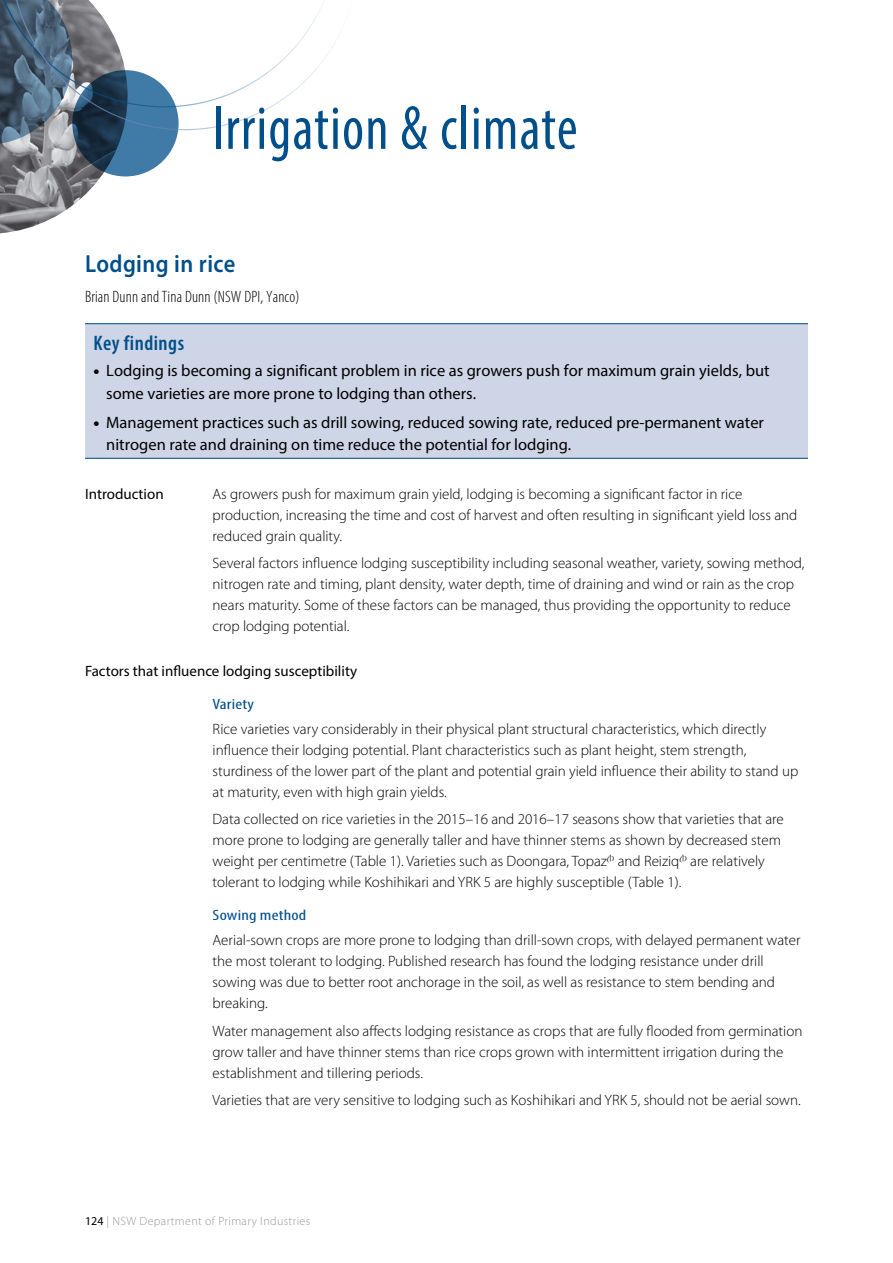
<style>
.page{position:relative;width:893px;height:1263px;background:#fff}
.page>*{position:absolute;margin:0;border:0;box-sizing:border-box;transform-origin:0 0}
.t1{font:condensed 62.7px "Myriad Pro";letter-spacing:.025em;color:#004f8a;scale:.91 1}
.t2{font:600 24.75px "Myriad Pro";letter-spacing:.02em;color:#004f8a;scale:.91 1}
.t3{font:600 condensed 21px "Myriad Pro";letter-spacing:.025em;color:#004f8a}
.t4{font:16.5px/22.5px "Myriad Pro";color:#000}
.t5{font:300 condensed 16.5px "Myriad Pro";letter-spacing:.01em;color:#000}
.t6{font:300 15px/21px "Myriad Pro";color:#000}
.t7{font:15px "Myriad Pro";color:#000}
.t8{font:condensed 15px "Myriad Pro";letter-spacing:.01em;color:#004f8a;scale:1.25 1}
.t9{font:300 12px "Myriad Pro";letter-spacing:.03em;color:#98989c}
.s1{font-weight:900}
.s2{font-weight:400;color:#000}
</style>
<div class="page">
<div style="left:85px;top:323px;width:723px;height:36px;background:#cdd5e7"></div>
<hr style="left:85px;top:323px;width:723px;height:1px;background:#004f8a">
<div style="left:85px;top:355px;width:723px;height:52px;background:#cdd5e7"></div>
<div style="left:85px;top:407px;width:723px;height:52px;background:#cdd5e7"></div>
<hr style="left:85px;top:458px;width:723px;height:1px;background:#004f8a">
<img style="left:0;top:145px;width:128px;height:88px">
<svg style="left:72px;top:70px;width:107px;height:106px;background:#346388"></svg>
<svg style="left:0;top:0;width:178px;height:145px;background:#516a7f"></svg>
<svg style="left:10px;top:0;width:325px;height:131px"></svg>
<h1 class="t1" style="left:213px;top:90px;width:403px">Irrigation &amp; climate</h1>
<h2 class="t2" style="left:85px;top:248px;width:167px">Lodging in rice</h2>
<p class="t5" style="left:85px;top:288px;width:216px">Brian Dunn and Tina Dunn (NSW DPI, Yanco)</p>
<h3 class="t3" style="left:94px;top:331px;width:92px">Key findings</h3>
<p class="t4" style="left:106px;top:359px;width:665px;text-indent:-13px"><span class="s1">•</span> Lodging is becoming a significant problem in rice as growers push for maximum grain yields, but some varieties are more prone to lodging than others.</p>
<p class="t4" style="left:106px;top:411px;width:659px;text-indent:-13px"><span class="s1">•</span> Management practices such as drill sowing, reduced sowing rate, reduced pre-permanent water nitrogen rate and draining on time reduce the potential for lodging.</p>
<p class="t7" style="left:85px;top:485px;width:80px">Introduction</p>
<p class="t6" style="left:213px;top:484px;width:586px">As growers push for maximum grain yield, lodging is becoming a significant factor in rice production, increasing the time and cost of harvest and often resulting in significant yield loss and reduced grain quality.</p>
<p class="t6" style="left:213px;top:553px;width:593px">Several factors influence lodging susceptibility including seasonal weather, variety, sowing method, nitrogen rate and timing, plant density, water depth, time of draining and wind or rain as the crop nears maturity. Some of these factors can be managed, thus providing the opportunity to reduce crop lodging potential.</p>
<p class="t7" style="left:85px;top:661px;width:274px">Factors that influence lodging susceptibility</p>
<p class="t8" style="left:213px;top:694px;width:35px">Variety</p>
<p class="t6" style="left:213px;top:718px;width:587px">Rice varieties vary considerably in their physical plant structural characteristics, which directly influence their lodging potential. Plant characteristics such as plant height, stem strength, sturdiness of the lower part of the plant and potential grain yield influence their ability to stand up at maturity, even with high grain yields.</p>
<p class="t6" style="left:213px;top:809px;width:573px">Data collected on rice varieties in the 2015–16 and 2016–17 seasons show that varieties that are more prone to lodging are generally taller and have thinner stems as shown by decreased stem weight per centimetre (Table 1). Varieties such as Doongara, Topaz<sup>A</sup> and Reiziq<sup>A</sup> are relatively tolerant to lodging while Koshihikari and YRK 5 are highly susceptible (Table 1).</p>
<p class="t8" style="left:213px;top:906px;width:77px">Sowing method</p>
<p class="t6" style="left:213px;top:930px;width:589px">Aerial-sown crops are more prone to lodging than drill-sown crops, with delayed permanent water the most tolerant to lodging. Published research has found the lodging resistance under drill sowing was due to better root anchorage in the soil, as well as resistance to stem bending and breaking.</p>
<p class="t6" style="left:213px;top:1020px;width:591px">Water management also affects lodging resistance as crops that are fully flooded from germination grow taller and have thinner stems than rice crops grown with intermittent irrigation during the establishment and tillering periods.</p>
<p class="t6" style="left:213px;top:1090px;width:590px">Varieties that are very sensitive to lodging such as Koshihikari and YRK 5, should not be aerial sown.</p>
<p class="t9" style="left:85px;top:1215px;width:227px"><span class="s2">124</span> | NSW Department of Primary Industries</p>
</div>
